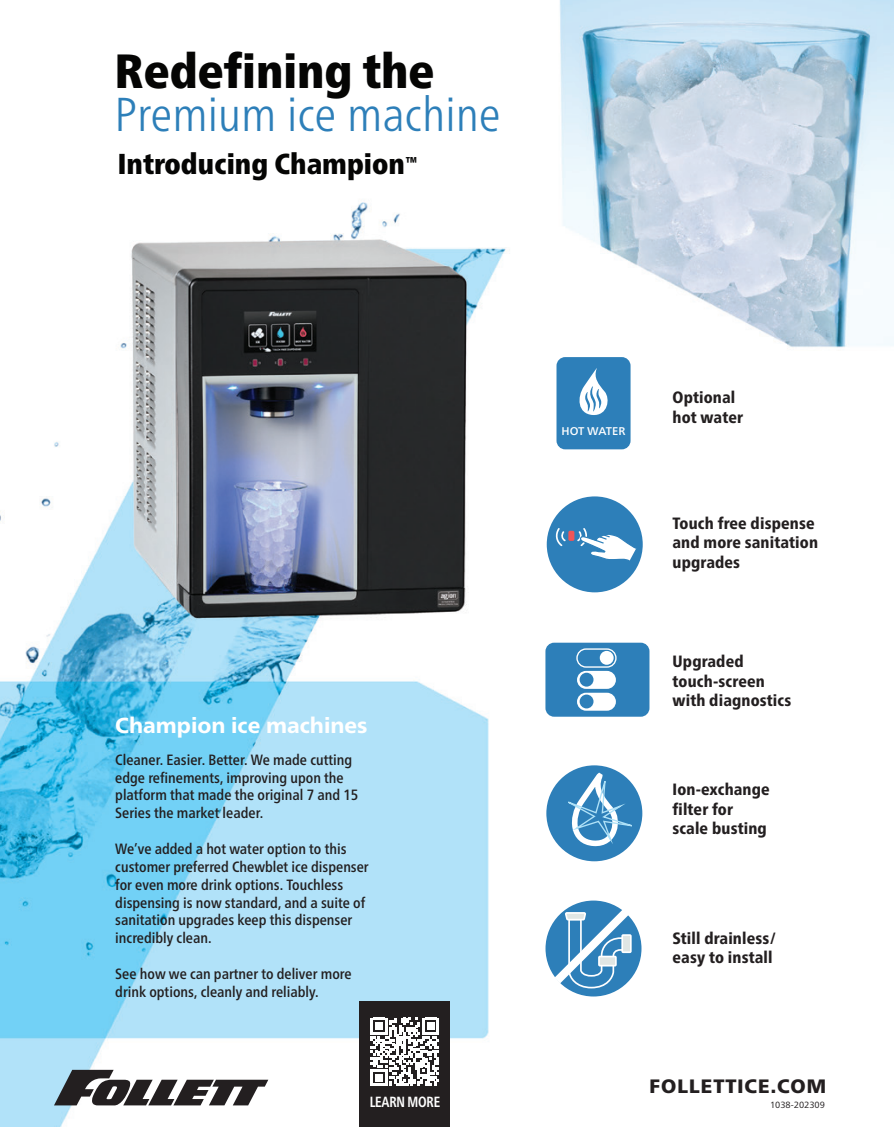
<style>
.page{position:relative;width:894px;height:1127px;background:#fff}
.page>*{position:absolute;margin:0;border:0;box-sizing:border-box;transform-origin:0 0}
.t1{font:900 condensed 48px "Frutiger Neue LT Pro";color:#050504}
.t2{font:300 condensed 47.55px "Frutiger Neue LT Pro";letter-spacing:.01em;color:#2d7fb9}
.t3{font:900 condensed 28.8px "Frutiger Neue LT Pro";color:#050504}
.t4{font:800 21.75px "Frutiger Neue LT Pro";color:#fff}
.t5{font:900 19.35px "Frutiger Neue LT Pro";letter-spacing:.05em;color:#231f20}
.t6{font:800 condensed 16.35px/19.6px "Frutiger Neue LT Pro";letter-spacing:.01em;color:#231f20}
.t7{font:500 condensed 14.85px/17.9px "Frutiger Neue LT Pro";color:#231f20}
.t8{font:700 condensed 14.7px "Frutiger Neue LT Pro";letter-spacing:-.015em;color:#fff;scale:.9 1}
.t9{font:500 11.25px "Frutiger Neue LT Pro";letter-spacing:-.01em;color:#fff}
._9_Document_Code{font:9px "Frutiger Neue LT Pro";color:#231f20}
</style>
<div class="page">
<img style="left:0;top:0;width:893px;height:1126px">
<div style="left:556px;top:357px;width:74px;height:92px;background:#2d7fb9;border-radius:9px"></div>
<svg style="left:579px;top:368px;width:29px;height:47px"></svg>
<div style="left:546px;top:496px;width:96px;height:96px;background:#2d7fb9;border-radius:50%"></div>
<div style="left:568px;top:530px;width:6px;height:11px;background:#ef5558;border-radius:2px"></div>
<svg style="left:555px;top:528px;width:11px;height:18px"></svg>
<svg style="left:577px;top:528px;width:60px;height:33px"></svg>
<div style="left:545px;top:642px;width:104px;height:74px;background:#2d7fb9;border-radius:9px"></div>
<div style="left:576px;top:648px;width:40px;height:19px;border:1px solid #fff;border-radius:9px"></div>
<div style="left:599px;top:651px;width:14px;height:13px;background:#fff;border-radius:50%"></div>
<div style="left:576px;top:671px;width:39px;height:18px;background:#fff;border-radius:9px"></div>
<div style="left:579px;top:672px;width:14px;height:14px;background:#2d7fb9;border-radius:50%"></div>
<div style="left:576px;top:692px;width:39px;height:18px;background:#fff;border-radius:9px"></div>
<div style="left:579px;top:694px;width:14px;height:14px;background:#2d7fb9;border-radius:50%"></div>
<div style="left:546px;top:765px;width:96px;height:96px;background:#2d7fb9;border-radius:50%"></div>
<svg style="left:550px;top:767px;width:99px;height:83px"></svg>
<div style="left:545px;top:900px;width:96px;height:96px;background:#2d7fb9;border-radius:50%"></div>
<svg style="left:545px;top:900px;width:92px;height:92px"></svg>
<svg style="left:54px;top:1069px;width:214px;height:36px"></svg>
<div style="left:359px;top:1001px;width:91px;height:125px;background:#231f20"></div>
<svg style="left:370px;top:1017px;width:69px;height:68px"></svg>
<p class="t1" style="left:115px;top:42px;width:321px">Redefining the</p>
<p class="t2" style="left:115px;top:87px;width:387px">Premium ice machine</p>
<p class="t3" style="left:118px;top:146px;width:301px">Introducing Champion<sup>™</sup></p>
<p class="t4" style="left:115px;top:712px;width:253px">Champion ice machines</p>
<p class="t7" style="left:115px;top:750px;width:244px">Cleaner. Easier. Better. We made cutting edge refinements, improving upon the platform that made the original 7 and 15<br>Series the market leader.</p>
<p class="t7" style="left:115px;top:839px;width:255px">We’ve added a hot water option to this customer preferred Chewblet ice dispenser for even more drink options. Touchless dispensing is now standard, and a suite of sanitation upgrades keep this dispenser incredibly clean.</p>
<p class="t7" style="left:115px;top:964px;width:238px">See how we can partner to deliver more drink options, cleanly and reliably.</p>
<p class="t8" style="left:369px;top:1093px;width:80px">LEARN MORE</p>
<p class="t9" style="left:561px;top:424px;width:65px">HOT WATER</p>
<p class="t6" style="left:672px;top:387px;width:72px">Optional hot water</p>
<p class="t6" style="left:672px;top:513px;width:147px">Touch free dispense and more sanitation upgrades</p>
<p class="t6" style="left:672px;top:651px;width:120px">Upgraded touch-screen with diagnostics</p>
<p class="t6" style="left:672px;top:779px;width:99px">Ion-exchange filter for scale busting</p>
<p class="t6" style="left:672px;top:928px;width:105px">Still drainless/ easy to install</p>
<p class="t5" style="left:649px;top:1074px;width:178px">FOLLETTICE.COM</p>
<p class="_9_Document_Code" style="left:769px;top:1099px;width:56px">1038-202309</p>
</div>
